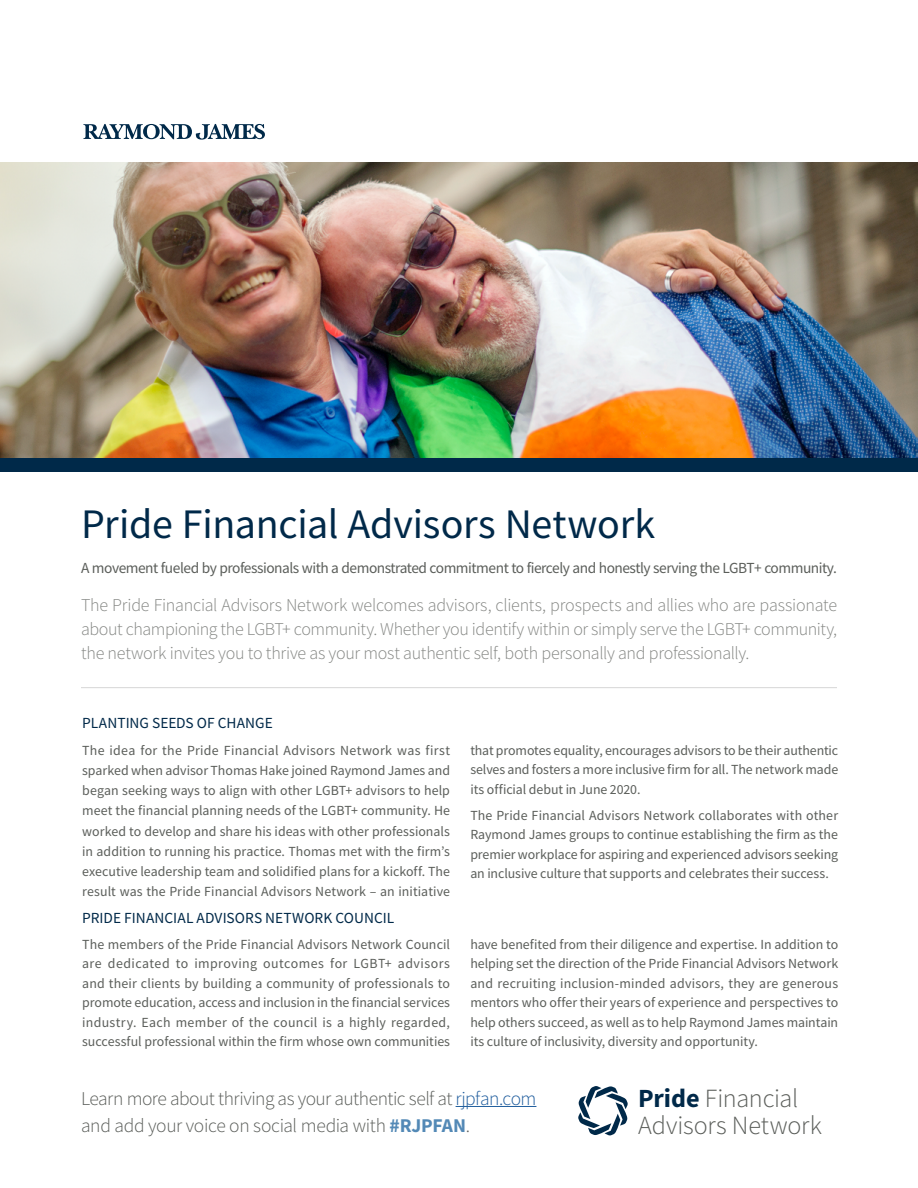
<style>
.page{position:relative;width:918px;height:1188px;background:#fff}
.page>*{position:absolute;margin:0;border:0;box-sizing:border-box;transform-origin:0 0}
.t1{font:42px "Source Sans Pro";letter-spacing:-.005em;color:#002949}
.t2{font:300 26.25px/27px "Source Sans Pro";letter-spacing:-.005em;color:#5b5e5a}
.t3{font:300 19.5px/27px "Source Sans Pro";letter-spacing:-.025em;color:#5b5e5a}
.t4{font:300 18px/24px "Source Sans Pro";letter-spacing:-.015em;color:#848683;text-align:justify}
.t5{font:15.3px "Source Sans Pro";letter-spacing:-.03em;color:#5b5e5a}
.t6{font:15.3px "Source Sans Pro";color:#002949}
.t7{font:13.8px/19.5px "Source Sans Pro";letter-spacing:-.005em;color:#5b5e5a;text-align:justify}
.s1{color:#215e9e}
.s2{font-weight:700;color:#5389b6}
.s3{font-weight:700;color:#002949}
</style>
<div class="page">
<img style="left:0;top:162px;width:918px;height:296px">
<svg style="left:83px;top:124px;width:182px;height:16px"></svg>
<div style="left:0;top:458px;width:918px;height:13px;background:#002949"></div>
<svg style="left:578px;top:1086px;width:50px;height:49px"></svg>
<hr style="left:81px;top:687px;width:756px;height:1px;background:#d6d7d6">
<hr style="left:456px;top:1106px;width:80px;height:1px;background:#215e9e">
<h1 class="t1" style="left:81px;top:497px;width:576px">Pride Financial Advisors Network</h1>
<p class="t5" style="left:81px;top:558px;width:757px">A movement fueled by professionals with a demonstrated commitment to fiercely and honestly serving the LGBT+ community.</p>
<p class="t4" style="left:81px;top:593px;width:758px">The Pride Financial Advisors Network welcomes advisors, clients, prospects and allies who are passionate about championing the LGBT+ community. Whether you identify within or simply serve the LGBT+ community, the network invites you to thrive as your most authentic self, both personally and professionally.</p>
<p class="t6" style="left:82px;top:713px;width:192px">PLANTING SEEDS OF CHANGE</p>
<p class="t7" style="left:82px;top:740px;width:369px;line-height:20.2px">The idea for the Pride Financial Advisors Network was first sparked when advisor Thomas Hake joined Raymond James and began seeking ways to align with other LGBT+ advisors to help meet the financial planning needs of the LGBT+ community. He worked to develop and share his ideas with other professionals in addition to running his practice. Thomas met with the firm’s executive leadership team and solidified plans for a kickoff. The result was the Pride Financial Advisors Network – an initiative</p>
<p class="t7" style="left:470px;top:740px;width:369px">that promotes equality, encourages advisors to be their authentic selves and fosters a more inclusive firm for all. The network made its official debut in June 2020.</p>
<p class="t7" style="left:470px;top:805px;width:369px">The Pride Financial Advisors Network collaborates with other Raymond James groups to continue establishing the firm as the premier workplace for aspiring and experienced advisors seeking an inclusive culture that supports and celebrates their success.</p>
<p class="t6" style="left:82px;top:908px;width:314px">PRIDE FINANCIAL ADVISORS NETWORK COUNCIL</p>
<p class="t7" style="left:82px;top:934px;width:369px">The members of the Pride Financial Advisors Network Council are dedicated to improving outcomes for LGBT+ advisors and their clients by building a community of professionals to promote education, access and inclusion in the financial services industry. Each member of the council is a highly regarded, successful professional within the firm whose own communities</p>
<p class="t7" style="left:470px;top:934px;width:369px">have benefited from their diligence and expertise. In addition to helping set the direction of the Pride Financial Advisors Network and recruiting inclusion-minded advisors, they are generous mentors who offer their years of experience and perspectives to help others succeed, as well as to help Raymond James maintain its culture of inclusivity, diversity and opportunity.</p>
<h3 class="t3" style="left:81px;top:1085px;width:457px">Learn more about thriving as your authentic self at <span class="s1">rjpfan.com </span>and add your voice on social media with <span class="s2">#RJPFAN</span>.</h3>
<h2 class="t2" style="left:638px;top:1085px;width:185px"><span class="s3">Pride</span> Financial<br>Advisors Network</h2>
</div>
